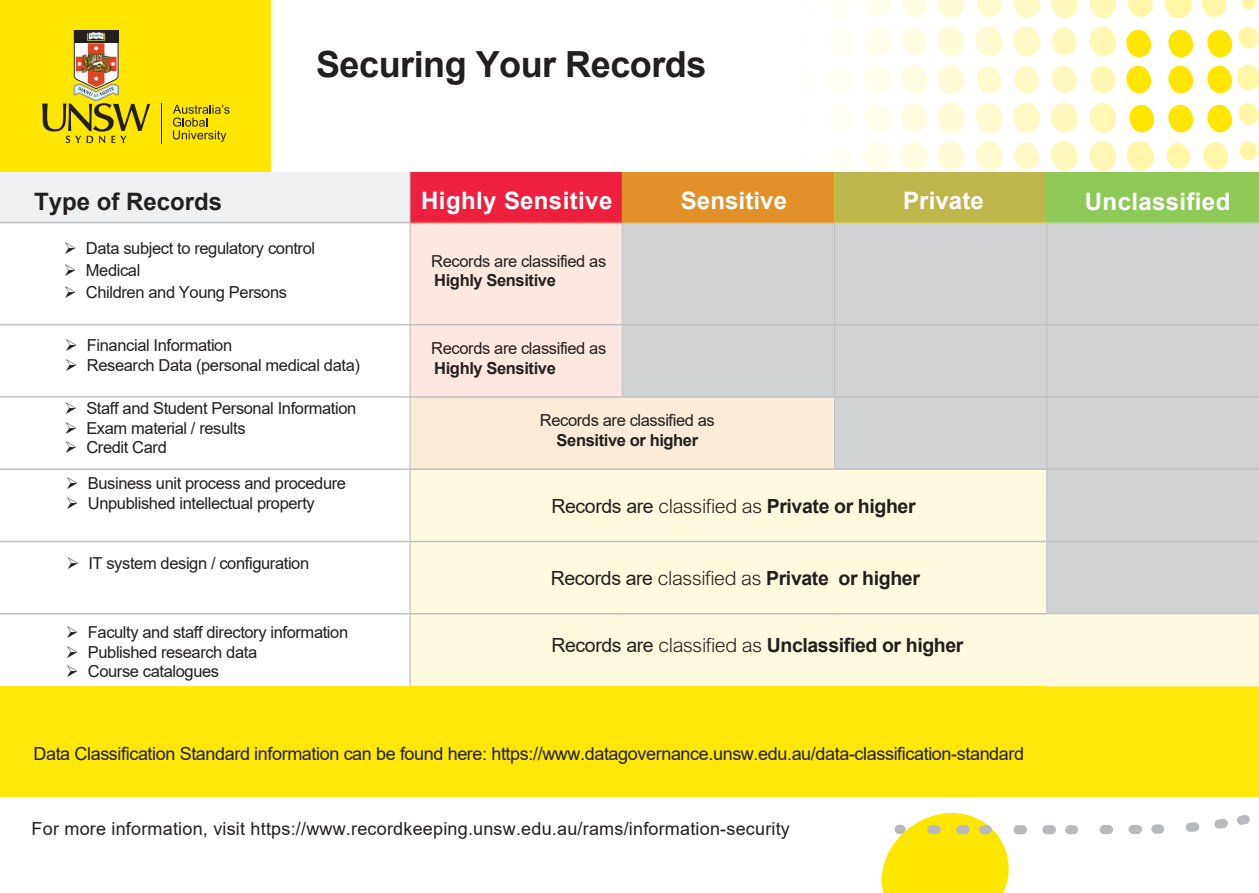
<style>
.page{position:relative;width:1259px;height:893px;background:#fff}
.page>*{position:absolute;margin:0;border:0;box-sizing:border-box;transform-origin:0 0}
.t1{font:700 36px "Arial";letter-spacing:-.015em;color:#231f20}
.t2{font:700 24px "Arial";letter-spacing:.015em;color:#fff}
.t3{font:700 24px "Arial";color:#231f20}
.t4{font:300 19.5px "Arial MT Std";letter-spacing:-.02em;color:#231f20}
.t5{font:18px "Arial";letter-spacing:-.02em;color:#231f20}
.t6{font:18px "Arial";letter-spacing:.01em;color:#231f20}
.t7{font:16.5px/19.8px "Arial";letter-spacing:-.025em;color:#231f20}
.t8{font:16.5px "Arial";letter-spacing:-.025em;color:#231f20}
.s1{font-weight:700}
.s2{font-style:inherit}
.s3{font-family:"Arial";font-weight:400}
.s4{font-family:"Arial";font-weight:700}
</style>
<div class="page">
<div style="left:0;top:0;width:271px;height:172px;background:#ffe601"></div>
<svg style="left:42px;top:30px;width:108px;height:113px"></svg>
<hr style="left:161px;top:103px;width:1px;height:40px;background:#231f20">
<svg style="left:173px;top:105px;width:56px;height:37px"></svg>
<div style="left:0;top:686px;width:1259px;height:110px;background:#ffe709"></div>
<svg style="left:1089px;top:0;width:28px;height:18px"></svg>
<svg style="left:1089px;top:27px;width:28px;height:29px"></svg>
<svg style="left:1090px;top:66px;width:25px;height:27px"></svg>
<svg style="left:1050px;top:0;width:28px;height:18px"></svg>
<svg style="left:1052px;top:28px;width:25px;height:27px"></svg>
<svg style="left:1052px;top:66px;width:25px;height:27px"></svg>
<svg style="left:1013px;top:0;width:27px;height:18px"></svg>
<svg style="left:1013px;top:27px;width:27px;height:29px"></svg>
<svg style="left:1014px;top:66px;width:25px;height:27px"></svg>
<svg style="left:977px;top:0;width:25px;height:17px"></svg>
<svg style="left:975px;top:27px;width:28px;height:29px"></svg>
<svg style="left:977px;top:66px;width:25px;height:27px"></svg>
<svg style="left:937px;top:0;width:27px;height:18px"></svg>
<svg style="left:937px;top:27px;width:27px;height:29px"></svg>
<svg style="left:937px;top:65px;width:27px;height:30px"></svg>
<svg style="left:902px;top:0;width:25px;height:17px"></svg>
<svg style="left:902px;top:28px;width:25px;height:27px"></svg>
<svg style="left:901px;top:65px;width:27px;height:30px"></svg>
<svg style="left:865px;top:0;width:24px;height:17px"></svg>
<svg style="left:864px;top:27px;width:26px;height:29px"></svg>
<svg style="left:864px;top:65px;width:26px;height:29px"></svg>
<svg style="left:841px;top:0;width:8px;height:17px"></svg>
<svg style="left:841px;top:27px;width:11px;height:29px"></svg>
<svg style="left:841px;top:66px;width:11px;height:28px"></svg>
<svg style="left:1089px;top:103px;width:28px;height:30px"></svg>
<svg style="left:1089px;top:141px;width:28px;height:30px"></svg>
<svg style="left:1050px;top:103px;width:28px;height:30px"></svg>
<svg style="left:1050px;top:141px;width:28px;height:30px"></svg>
<svg style="left:1013px;top:103px;width:27px;height:30px"></svg>
<svg style="left:1014px;top:142px;width:25px;height:28px"></svg>
<svg style="left:975px;top:103px;width:28px;height:30px"></svg>
<svg style="left:975px;top:141px;width:28px;height:30px"></svg>
<svg style="left:936px;top:102px;width:29px;height:31px"></svg>
<svg style="left:937px;top:141px;width:27px;height:30px"></svg>
<svg style="left:901px;top:103px;width:27px;height:30px"></svg>
<svg style="left:901px;top:141px;width:27px;height:30px"></svg>
<svg style="left:864px;top:103px;width:26px;height:30px"></svg>
<svg style="left:864px;top:141px;width:26px;height:30px"></svg>
<svg style="left:841px;top:104px;width:11px;height:28px"></svg>
<svg style="left:841px;top:146px;width:10px;height:24px"></svg>
<svg style="left:1241px;top:0;width:15px;height:10px"></svg>
<svg style="left:1201px;top:0;width:26px;height:17px"></svg>
<svg style="left:1164px;top:0;width:28px;height:18px"></svg>
<svg style="left:1128px;top:0;width:25px;height:17px"></svg>
<svg style="left:1239px;top:141px;width:19px;height:19px"></svg>
<svg style="left:1203px;top:142px;width:26px;height:28px"></svg>
<svg style="left:1166px;top:143px;width:24px;height:26px"></svg>
<svg style="left:1127px;top:141px;width:27px;height:30px"></svg>
<div style="left:0;top:172px;width:410px;height:51px;background:#f0f1f2"></div>
<div style="left:410px;top:172px;width:212px;height:51px;background:#ed213d"></div>
<div style="left:622px;top:172px;width:212px;height:51px;background:#e2912a"></div>
<div style="left:834px;top:172px;width:212px;height:51px;background:#bcb64c"></div>
<div style="left:1046px;top:172px;width:213px;height:51px;background:#8ec958"></div>
<svg style="left:0;top:223px;width:409px;height:392px"></svg>
<div style="left:410px;top:223px;width:212px;height:173px;background:#fde8e1"></div>
<div style="left:623px;top:223px;width:636px;height:245px;background:#d1d2d4"></div>
<div style="left:410px;top:397px;width:424px;height:72px;background:#faecd8"></div>
<div style="left:410px;top:470px;width:472px;height:216px;background:#fefadf"></div>
<hr style="left:409px;top:172px;width:1px;height:51px;background:#b8b9bc">
<hr style="left:409px;top:223px;width:1px;height:101px;background:#b8b9bc">
<hr style="left:409px;top:325px;width:1px;height:71px;background:#b8b9bc">
<hr style="left:409px;top:398px;width:1px;height:70px;background:#b8b9bc">
<hr style="left:409px;top:470px;width:1px;height:71px;background:#b8b9bc">
<hr style="left:409px;top:542px;width:1px;height:71px;background:#b8b9bc">
<hr style="left:409px;top:614px;width:1px;height:72px;background:#b8b9bc">
<hr style="left:0;top:324px;width:410px;height:1px;background:#bfc0c3">
<hr style="left:0;top:396px;width:410px;height:2px;background:#bfc0c3">
<hr style="left:0;top:468px;width:410px;height:2px;background:#bfc0c3">
<hr style="left:0;top:541px;width:410px;height:1px;background:#bfc0c3">
<hr style="left:0;top:613px;width:410px;height:1px;background:#bfc0c3">
<hr style="left:834px;top:172px;width:1px;height:50px;background:#cdc53a">
<hr style="left:622px;top:223px;width:1px;height:101px;background:#bfc0c3">
<hr style="left:834px;top:223px;width:1px;height:101px;background:#bfc0c3">
<hr style="left:1046px;top:223px;width:1px;height:101px;background:#bfc0c3">
<hr style="left:622px;top:325px;width:1px;height:71px;background:#bfc0c3">
<hr style="left:834px;top:325px;width:1px;height:71px;background:#bfc0c3">
<hr style="left:1046px;top:325px;width:1px;height:71px;background:#bfc0c3">
<hr style="left:834px;top:398px;width:1px;height:70px;background:#bfc0c3">
<hr style="left:1046px;top:398px;width:1px;height:70px;background:#bfc0c3">
<hr style="left:410px;top:324px;width:212px;height:1px;background:#bfc0c3">
<hr style="left:622px;top:324px;width:212px;height:1px;background:#bfc0c3">
<hr style="left:834px;top:324px;width:212px;height:1px;background:#bfc0c3">
<hr style="left:1046px;top:324px;width:213px;height:1px;background:#bfc0c3">
<hr style="left:410px;top:396px;width:212px;height:2px;background:#bfc0c3">
<hr style="left:622px;top:396px;width:212px;height:2px;background:#bfc0c3">
<hr style="left:834px;top:396px;width:212px;height:2px;background:#bfc0c3">
<hr style="left:1046px;top:396px;width:213px;height:2px;background:#bfc0c3">
<hr style="left:410px;top:468px;width:212px;height:2px;background:#bfc0c3">
<hr style="left:622px;top:468px;width:212px;height:2px;background:#bfc0c3">
<hr style="left:834px;top:468px;width:212px;height:2px;background:#bfc0c3">
<hr style="left:410px;top:541px;width:212px;height:1px;background:#bfc0c3">
<hr style="left:622px;top:541px;width:212px;height:1px;background:#bfc0c3">
<hr style="left:834px;top:541px;width:212px;height:1px;background:#bfc0c3">
<hr style="left:410px;top:613px;width:212px;height:1px;background:#bfc0c3">
<hr style="left:622px;top:613px;width:212px;height:1px;background:#bfc0c3">
<hr style="left:834px;top:613px;width:212px;height:1px;background:#bfc0c3">
<hr style="left:0;top:222px;width:410px;height:1px;background:#bfc0c3">
<hr style="left:834px;top:222px;width:212px;height:1px;background:#d2ca4e">
<hr style="left:622px;top:222px;width:212px;height:1px;background:#e8a452">
<hr style="left:410px;top:222px;width:212px;height:1px;background:#f15d59">
<hr style="left:1046px;top:222px;width:213px;height:1px;background:#a5d179">
<svg style="left:1126px;top:30px;width:26px;height:27px"></svg>
<svg style="left:1126px;top:66px;width:26px;height:27px"></svg>
<svg style="left:1168px;top:30px;width:26px;height:27px"></svg>
<svg style="left:1207px;top:27px;width:52px;height:30px"></svg>
<svg style="left:1168px;top:66px;width:26px;height:27px"></svg>
<svg style="left:1207px;top:65px;width:52px;height:28px"></svg>
<svg style="left:1129px;top:105px;width:26px;height:27px"></svg>
<svg style="left:1168px;top:105px;width:26px;height:27px"></svg>
<svg style="left:1207px;top:103px;width:52px;height:29px"></svg>
<svg style="left:882px;top:467px;width:377px;height:426px"></svg>
<p class="t1" style="left:316px;top:39px;width:392px">Securing Your Records</p>
<p class="t3" style="left:34px;top:185px;width:190px">Type of Records</p>
<p class="t2" style="left:421px;top:184px;width:193px">Highly Sensitive</p>
<p class="t2" style="left:681px;top:184px;width:108px">Sensitive</p>
<p class="t2" style="left:903px;top:184px;width:82px">Private</p>
<p class="t2" style="left:1085px;top:185px;width:147px">Unclassified</p>
<p class="t8" style="left:64px;top:237px;width:253px">➢ Data subject to regulatory control</p>
<p class="t7" style="left:64px;top:260px;width:78px">➢ Medical</p>
<p class="t8" style="left:64px;top:281px;width:225px">➢ Children and Young Persons</p>
<p class="t7" style="left:431px;top:251px;width:176px">Records are classified as<br><span class="s1">Highly Sensitive</span></p>
<p class="t8" style="left:65px;top:334px;width:169px">➢ Financial Information</p>
<p class="t8" style="left:65px;top:354px;width:296px">➢ Research Data (personal medical data)</p>
<p class="t7" style="left:64px;top:398px;width:293px">➢ Staff and Student <span class="s2">Personal I</span>nformation</p>
<p class="t8" style="left:64px;top:416px;width:183px">➢ Exam material / results</p>
<p class="t8" style="left:64px;top:436px;width:104px">➢ Credit Card</p>
<p class="t7" style="left:431px;top:338px;width:176px">Records are classified as<br><span class="s1">Highly Sensitive</span></p>
<p class="t7" style="left:540px;top:410px;width:176px;text-align:center">Records are classified as<br><span class="s1">Sensitive or higher</span></p>
<p class="t7" style="left:66px;top:474px;width:282px">➢ Business unit <span class="s2">process and</span> procedure</p>
<p class="t7" style="left:66px;top:493px;width:250px">➢ Unpublished <span class="s2">i</span>ntellectual <span class="s2">p</span>roperty</p>
<p class="t4" style="left:551px;top:495px;width:366px"><span class="s3">Records are</span> classified as <span class="s4">Private</span> <span class="s4">or higher</span></p>
<p class="t8" style="left:66px;top:552px;width:244px">➢ IT system design / configuration</p>
<p class="t7" style="left:66px;top:622px;width:284px">➢ Faculty and staff directory information</p>
<p class="t7" style="left:66px;top:642px;width:193px">➢ Published <span class="s2">r</span>esearch <span class="s2">d</span>ata</p>
<p class="t8" style="left:66px;top:660px;width:155px">➢ Course catalogues</p>
<p class="t4" style="left:551px;top:567px;width:371px"><span class="s3">Records are</span> classified as <span class="s4">Private</span> <span class="s4">or higher</span></p>
<p class="t4" style="left:551px;top:634px;width:413px"><span class="s3">Records are</span> classified as <span class="s4">Unclassified</span> <span class="s4">or higher</span></p>
<p class="t5" style="left:33px;top:741px;width:992px">Data Classification Standard information can be found here: https://www.datagovernance.unsw.edu.au/data-classification-standard</p>
<p class="t6" style="left:32px;top:816px;width:760px">For more information, visit https://www.recordkeeping.unsw.edu.au/rams/information-security</p>
</div>
